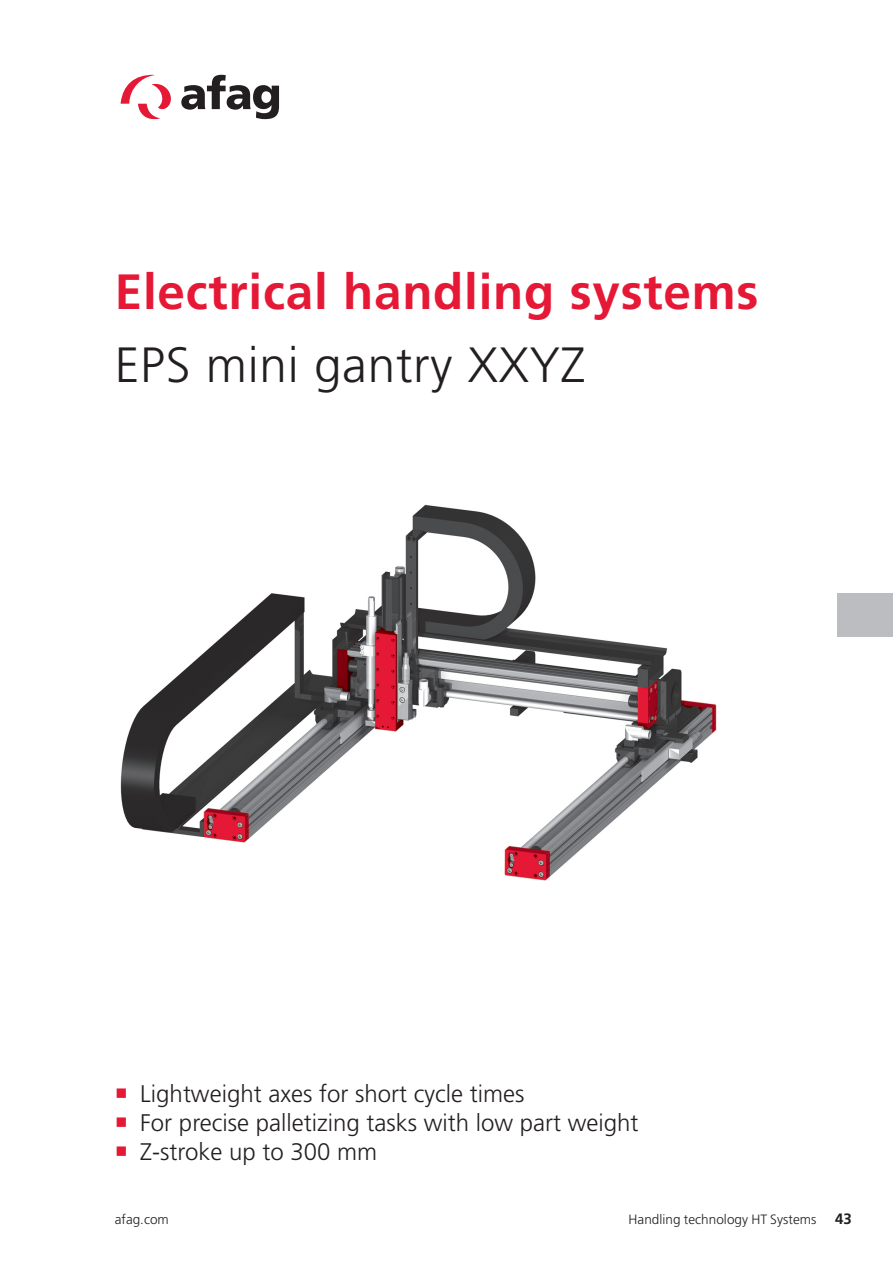
<style>
.page{position:relative;width:893px;height:1263px;background:#fff}
.page>*{position:absolute;margin:0;border:0;box-sizing:border-box;transform-origin:0 0}
.Haupttitel_rot{font:700 49.5px "Frutiger LT Pro";letter-spacing:.015em;color:#e51836}
.Produkttitel{font:300 49.5px "Frutiger LT Pro";letter-spacing:.015em;color:#231f20}
.t1{font:300 24px "Frutiger LT Pro";color:#231f20}
.t2{font:300 13.5px "Frutiger LT Pro";letter-spacing:.005em;color:#231f20}
.s1{font-weight:700;font-size:15px}
</style>
<div class="page">
<img style="left:120px;top:504px;width:597px;height:377px">
<svg style="left:121px;top:74px;width:50px;height:45px"></svg>
<svg style="left:181px;top:75px;width:98px;height:44px"></svg>
<div style="left:838px;top:593px;width:55px;height:44px;background:#bcbdc0"></div>
<p class="Haupttitel_rot" style="left:115px;top:263px;width:645px">Electrical handling systems</p>
<p class="Produkttitel" style="left:115px;top:336px;width:472px">EPS mini gantry XXYZ</p>
<p class="t1" style="left:140px;top:1080px;width:385px">Lightweight axes for short cycle times</p>
<p class="t1" style="left:140px;top:1109px;width:500px">For precise palletizing tasks with low part weight</p>
<p class="t1" style="left:140px;top:1138px;width:238px">Z-stroke up to 300 mm</p>
<p class="t2" style="left:115px;top:1211px;width:55px">afag.com</p>
<p class="t2" style="left:628px;top:1211px;width:225px">Handling technology HT Systems <span class="s1">43</span></p>
</div>
